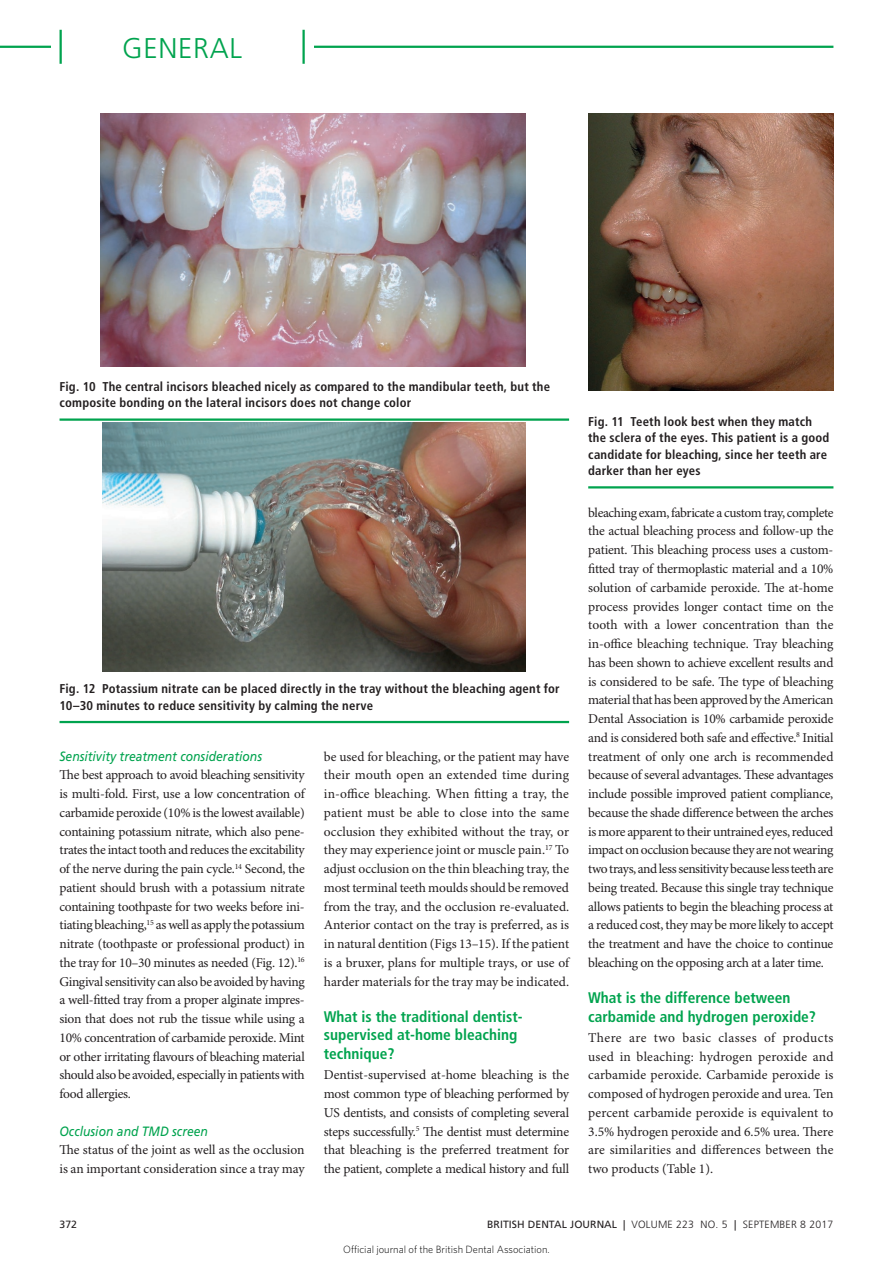
<style>
.page{position:relative;width:893px;height:1263px;background:#fff}
.page>*{position:absolute;margin:0;border:0;box-sizing:border-box;transform-origin:0 0}
.t1{font:300 28.5px "Frutiger LT Std";letter-spacing:.025em;color:#00a34e}
.crosshead_2{font:700 condensed 15.3px/18.8px "Frutiger LT Std";color:#00a34e}
.body_fullout{font:13.5px/18.8px "Minion Pro";letter-spacing:-.01em;color:#231f20;text-align:justify}
.crosshead_3{font:italic 13.5px "Frutiger LT Std";color:#00a34e;scale:.9 1}
.body_fullout-2{font:italic 13.5px "Frutiger LT Std";color:#00a34e;scale:.9 1}
.references{font:700 condensed 12.75px/16.5px "Frutiger LT Std";letter-spacing:.015em;color:#231f20}
.t2{font:300 10.5px "Frutiger LT Std";letter-spacing:.02em;color:#231f20}
.t3{font:300 10.5px "Whitney";color:#000}
.t4{font:10.5px "Frutiger LT Std";color:#231f20}
.s1{font-weight:400}
</style>
<div class="page">
<hr style="left:588px;top:486px;width:245px;height:2px;background:#00a34e">
<img style="left:588px;top:113px;width:245px;height:278px">
<hr style="left:60px;top:721px;width:509px;height:2px;background:#00a34e">
<img style="left:103px;top:423px;width:423px;height:249px">
<hr style="left:60px;top:418px;width:509px;height:3px;background:#00a34e">
<img style="left:100px;top:113px;width:426px;height:254px">
<hr style="left:0;top:46px;width:833px;height:2px;background:#00a34e">
<div style="left:51px;top:30px;width:262px;height:34px;background:#fff"></div>
<hr style="left:302px;top:30px;width:3px;height:34px;background:#00a34e">
<hr style="left:60px;top:30px;width:2px;height:34px;background:#00a34e">
<h1 class="t1" style="left:122px;top:32px;width:121px">GENERAL</h1>
<p class="references" style="left:60px;top:378px;width:492px">Fig. 10 The central incisors bleached nicely as compared to the mandibular teeth, but the composite bonding on the lateral incisors does not change color</p>
<p class="references" style="left:60px;top:681px;width:502px">Fig. 12 Potassium nitrate can be placed directly in the tray without the bleaching agent for<br>10–30 minutes to reduce sensitivity by calming the nerve</p>
<p class="crosshead_3" style="left:60px;top:748px;width:227px">Sensitivity treatment considerations</p>
<p class="body_fullout" style="left:60px;top:766px;width:247px">The best approach to avoid bleaching sensitivity is multi-fold. First, use a low concentration of carbamide peroxide (10% is the lowest available) containing potassium nitrate, which also pene&shy;trates the intact tooth and reduces the excitability of the nerve during the pain cycle.<sup>14</sup> Second, the patient should brush with a potassium nitrate containing toothpaste for two weeks before ini&shy;tiating bleaching,<sup>15</sup> as well as apply the potassium nitrate (toothpaste or professional product) in the tray for 10–30 minutes as needed (Fig. 12).<sup>16<br></sup>Gingival sensitivity can also be avoided by having a well-fitted tray from a proper alginate impres&shy;sion that does not rub the tissue while using a 10% concentration of carbamide peroxide. Mint or other irritating flavours of bleaching material should also be avoided, especially in patients with food allergies.</p>
<p class="body_fullout-2" style="left:60px;top:1123px;width:167px">Occlusion and TMD screen</p>
<p class="body_fullout" style="left:60px;top:1141px;width:247px">The status of the joint as well as the occlusion is an important consideration since a tray may</p>
<p class="body_fullout" style="left:324px;top:747px;width:247px">be used for bleaching, or the patient may have their mouth open an extended time during in-office bleaching. When fitting a tray, the patient must be able to close into the same occlusion they exhibited without the tray, or they may experience joint or muscle pain.<sup>17</sup> To adjust occlusion on the thin bleaching tray, the most terminal teeth moulds should be removed from the tray, and the occlusion re-evaluated.<br>Anterior contact on the tray is preferred, as is in natural dentition (Figs 13–15). If the patient is a bruxer, plans for multiple trays, or use of harder materials for the tray may be indicated.</p>
<p class="crosshead_2" style="left:324px;top:1007px;width:200px">What is the traditional dentist&shy;supervised at-home bleaching technique?</p>
<p class="body_fullout" style="left:324px;top:1066px;width:247px">Dentist-supervised at-home bleaching is the most common type of bleaching performed by US dentists, and consists of completing several steps successfully.<sup>5</sup> The dentist must determine that bleaching is the preferred treatment for the patient, complete a medical history and full</p>
<p class="references" style="left:588px;top:413px;width:243px">Fig. 11 Teeth look best when they match the sclera of the eyes. This patient is a good candidate for bleaching, since her teeth are darker than her eyes</p>
<p class="body_fullout" style="left:588px;top:504px;width:247px">bleaching exam, fabricate a custom tray, complete the actual bleaching process and follow-up the patient. This bleaching process uses a custom&shy;fitted tray of thermoplastic material and a 10% solution of carbamide peroxide. The at-home process provides longer contact time on the tooth with a lower concentration than the in-office bleaching technique. Tray bleaching has been shown to achieve excellent results and is considered to be safe. The type of bleaching material that has been approved by the American Dental Association is 10% carbamide peroxide and is considered both safe and effective.<sup>8</sup> Initial treatment of only one arch is recommended because of several advantages. These advantages include possible improved patient compliance, because the shade difference between the arches is more apparent to their untrained eyes, reduced impact on occlusion because they are not wearing two trays, and less sensitivity because less teeth are being treated. Because this single tray technique allows patients to begin the bleaching process at a reduced cost, they may be more likely to accept the treatment and have the choice to continue bleaching on the opposing arch at a later time.</p>
<p class="crosshead_2" style="left:588px;top:988px;width:229px">What is the difference between carbamide and hydrogen peroxide?</p>
<p class="body_fullout" style="left:588px;top:1029px;width:247px">There are two basic classes of products used in bleaching: hydrogen peroxide and carbamide peroxide. Carbamide peroxide is composed of hydrogen peroxide and urea. Ten percent carbamide peroxide is equivalent to 3.5% hydrogen peroxide and 6.5% urea. There are similarities and differences between the two products (Table 1).</p>
<p class="t4" style="left:60px;top:1218px;width:19px">372</p>
<p class="t2" style="left:487px;top:1219px;width:348px"><span class="s1">BRITISH DENTAL JOURNAL |</span> VOLUME 223 NO. 5 <span class="s1">|</span> SEPTEMBER 8 2017</p>
<p class="t3" style="left:343px;top:1243px;width:208px">Official journal of the British Dental Association.</p>
</div>
